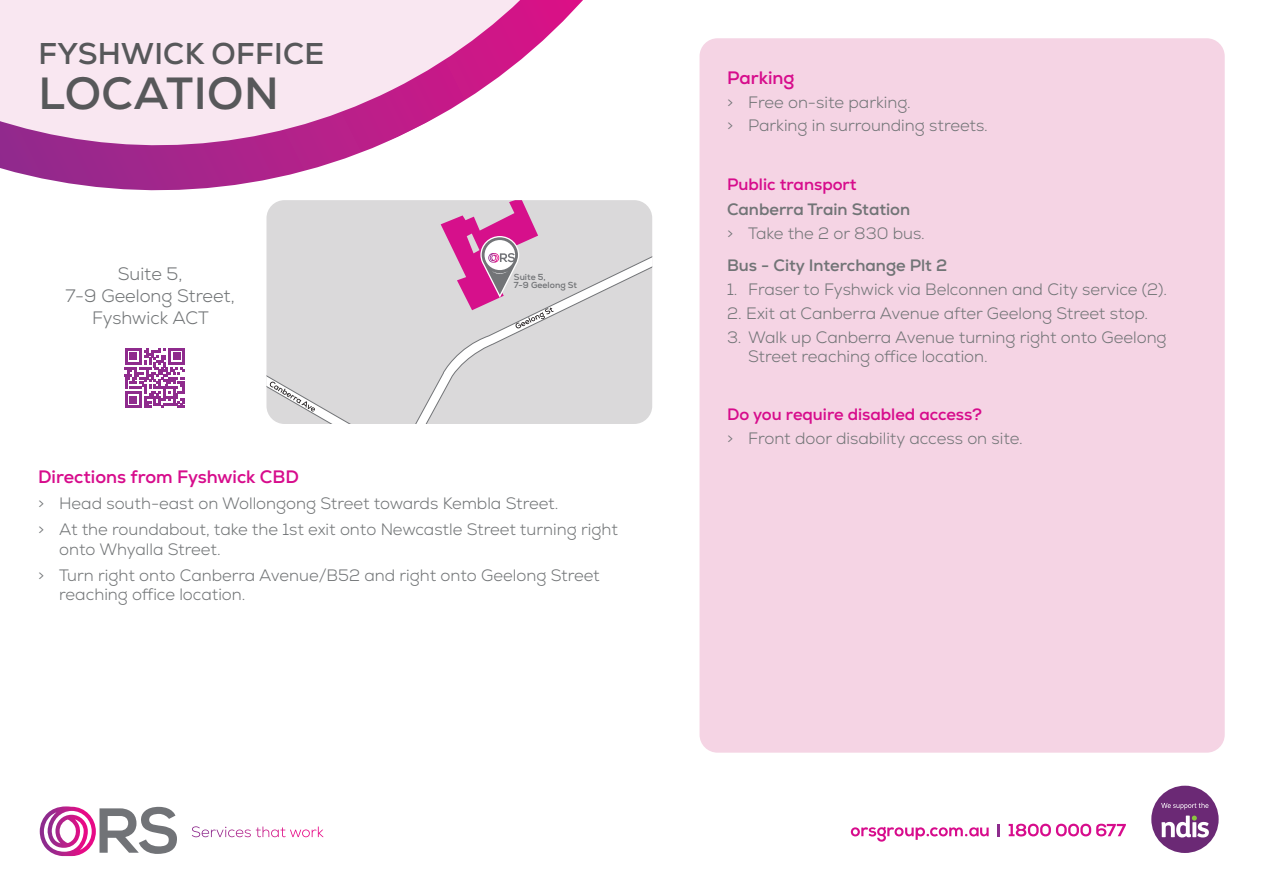
<style>
.page{position:relative;width:1263px;height:893px;background:#fff}
.page>*{position:absolute;margin:0;border:0;box-sizing:border-box;transform-origin:0 0}
.t1{font:700 45px "Nexa";letter-spacing:.01em;color:#57585a}
.t2{font:700 30px "Nexa";letter-spacing:.01em;color:#57585a}
.t3{font:300 18px "Nexa";color:#717476}
.t4{font:700 18px "Nexa";color:#d70c8c}
.t5{font:300 16.5px/19.5px "Nexa";color:#717476}
.t6{font:700 16.5px "Nexa";color:#717476}
.t7{font:700 16.5px "Nexa";color:#d70c8c}
.t8{font:700 8.7px/7.8px "Nexa";color:#727477}
</style>
<div class="page">
<div style="left:266px;top:306px;width:386px;height:118px;background:#dad9da"></div>
<svg style="left:266px;top:371px;width:257px;height:53px;background:#d9d8d9"></svg>
<svg style="left:441px;top:306px;width:113px;height:23px;background:#d4d1d3"></svg>
<svg style="left:0;top:0;width:653px;height:306px"></svg>
<svg style="left:998px;top:824px;width:2px;height:12px"></svg>
<svg style="left:1009px;top:824px;width:117px;height:13px"></svg>
<svg style="left:851px;top:827px;width:138px;height:15px"></svg>
<div style="left:1151px;top:786px;width:67px;height:67px;background:#6b2975;border-radius:50%"></div>
<svg style="left:1161px;top:815px;width:48px;height:22px"></svg>
<svg style="left:1161px;top:803px;width:47px;height:6px"></svg>
<svg style="left:40px;top:806px;width:137px;height:50px"></svg>
<svg style="left:192px;top:826px;width:132px;height:11px"></svg>
<div style="left:699px;top:38px;width:526px;height:715px;background:#f5d4e4;border-radius:18px"></div>
<svg style="left:125px;top:348px;width:60px;height:60px"></svg>
<div style="left:130px;top:396px;width:7px;height:7px;background:#8f2b8d"></div>
<p class="t2" style="left:38px;top:34px;width:288px">FYSHWICK OFFICE</p>
<p class="t1" style="left:38px;top:65px;width:242px">LOCATION</p>
<p class="t3" style="left:118px;top:263px;width:66px">Suite 5,</p>
<p class="t3" style="left:66px;top:285px;width:171px">7-9 Geelong Street,</p>
<p class="t3" style="left:92px;top:306px;width:118px">Fyshwick ACT</p>
<p class="t8" style="left:514px;top:273px;width:64px">Suite 5,<br>7-9 Geelong St</p>
<p class="t4" style="left:38px;top:466px;width:262px">Directions from Fyshwick CBD</p>
<p class="t5" style="left:38px;top:494px;width:522px">&gt; Head south-east on Wollongong Street towards Kembla Street.</p>
<p class="t5" style="left:59px;top:520px;width:560px;text-indent:-21px">&gt; At the roundabout, take the 1st exit onto Newcastle Street turning right onto Whyalla Street.</p>
<p class="t5" style="left:59px;top:565px;width:542px;text-indent:-21px">&gt; Turn right onto Canberra Avenue/B52 and right onto Geelong Street reaching office location.</p>
<p class="t4" style="left:727px;top:66px;width:69px">Parking</p>
<p class="t5" style="left:727px;top:93px;width:185px">&gt; Free on-site parking.</p>
<p class="t5" style="left:727px;top:116px;width:262px">&gt; Parking in surrounding streets.</p>
<p class="t7" style="left:727px;top:173px;width:131px">Public transport</p>
<p class="t6" style="left:727px;top:199px;width:185px">Canberra Train Station</p>
<p class="t5" style="left:727px;top:224px;width:199px">&gt; Take the 2 or 830 bus.</p>
<p class="t6" style="left:727px;top:255px;width:222px">Bus - City Interchange Plt 2</p>
<p class="t5" style="left:727px;top:280px;width:441px">1. Fraser to Fyshwick via Belconnen and City service (2).</p>
<p class="t5" style="left:727px;top:304px;width:422px">2. Exit at Canberra Avenue after Geelong Street stop.</p>
<p class="t5" style="left:748px;top:328px;width:420px;text-indent:-21px">3. Walk up Canberra Avenue turning right onto Geelong<br>Street reaching office location.</p>
<p class="t7" style="left:727px;top:404px;width:256px">Do you require disabled access?</p>
<p class="t5" style="left:727px;top:429px;width:297px">&gt; Front door disability access on site.</p>
</div>
